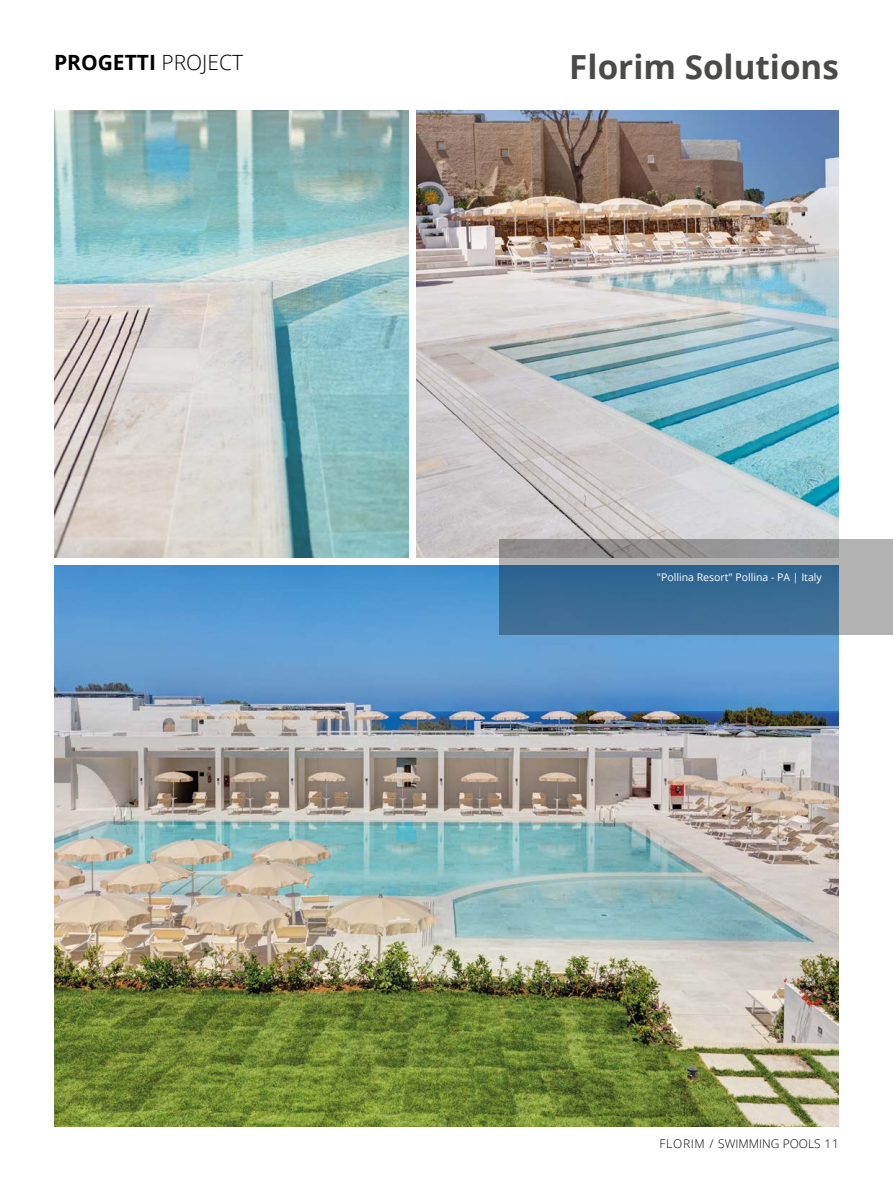
<style>
.page{position:relative;width:893px;height:1191px;background:#fff}
.page>*{position:absolute;margin:0;border:0;box-sizing:border-box;transform-origin:0 0}
.t1{font:700 33.15px "Open Sans";color:#4a4a49}
.t2{font:700 21px "Open Sans";color:#000}
.t3{font:300 12px "Open Sans";color:#000}
.t4{font:10.5px "Open Sans";color:#fff}
.s1{font-weight:300}
</style>
<div class="page">
<img style="left:417px;top:111px;width:422px;height:446px">
<img style="left:54px;top:111px;width:354px;height:446px">
<img style="left:54px;top:566px;width:785px;height:560px">
<svg style="left:500px;top:539px;width:393px;height:96px"></svg>
<h2 class="t2" style="left:54px;top:48px;width:191px">PROGETTI <span class="s1">PROJECT</span></h2>
<h1 class="t1" style="left:569px;top:44px;width:271px">Florim Solutions</h1>
<p class="t4" style="left:657px;top:570px;width:166px">"Pollina Resort" Pollina - PA | Italy</p>
<p class="t3" style="left:659px;top:1135px;width:181px">FLORIM / SWIMMING POOLS 11</p>
</div>
